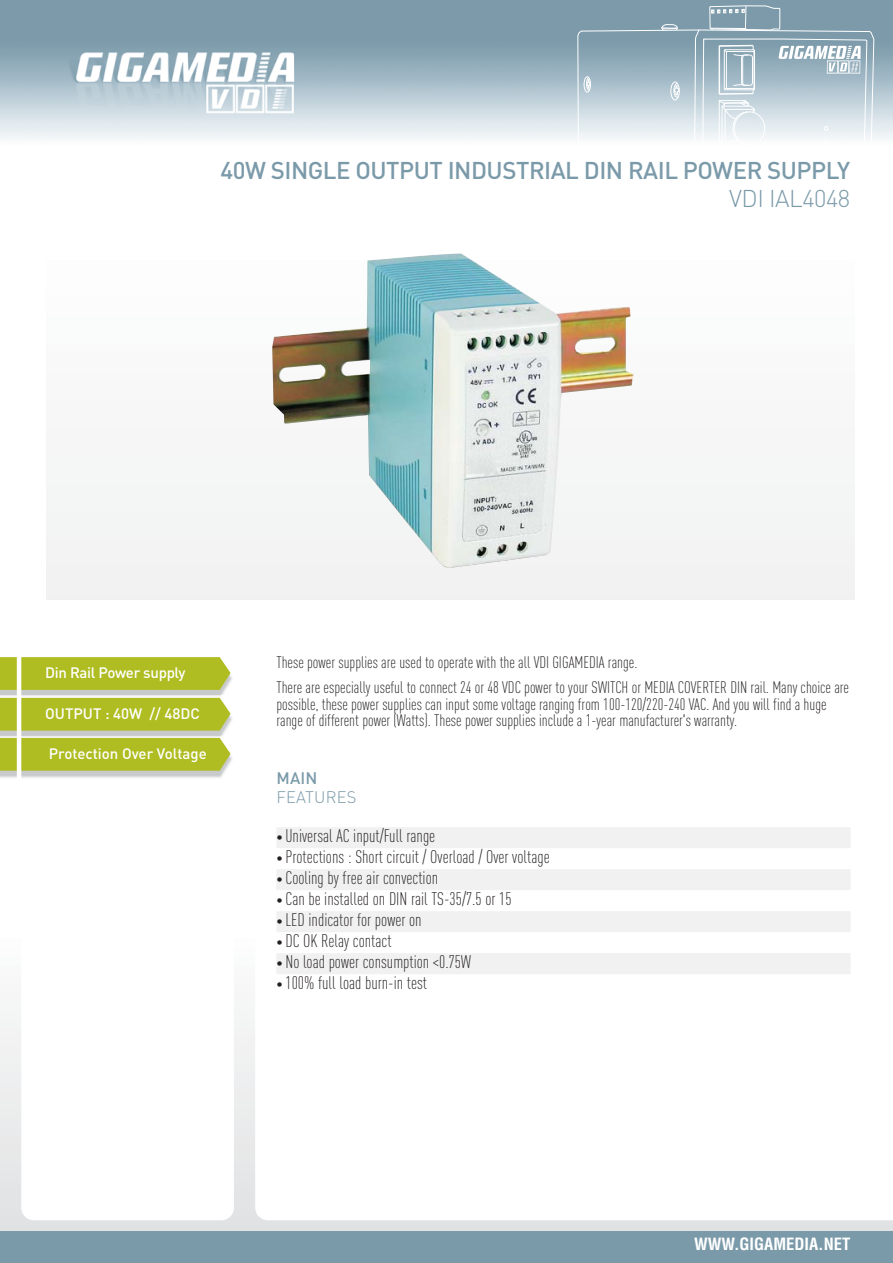
<style>
.page{position:relative;width:893px;height:1263px;background:#fff}
.page>*{position:absolute;margin:0;border:0;box-sizing:border-box;transform-origin:0 0}
.t1{font:500 24px "DIN";letter-spacing:-.02em;color:#7b9aa9}
.t2{font:300 24px "DIN";letter-spacing:-.02em;color:#7b9aa9}
.t3{font:300 condensed 18px "DINOT";color:#231f20}
.t4{font:300 condensed 16.5px/25px "DINOT";color:#231f20}
.t5{font:700 condensed 16.5px "Helvetica";color:#fff}
.t6{font:16.5px "DIN Light Alternate";letter-spacing:.01em;color:#7b9aa9}
.t7{font:500 16.5px "DIN";color:#7b9aa9}
.t8{font:500 15px "DIN";color:#fff}
.t9{font:500 15px "DIN";letter-spacing:-.02em;color:#fff}
.s1{font-size:13.5px}
</style>
<div class="page">
<svg style="left:0;top:1010px;width:892px;height:221px;background:#e5e6e7"></svg>
<div style="left:0;top:1231px;width:892px;height:32px;background:#7b9aa9"></div>
<img style="left:0;top:0;width:892px;height:139px">
<svg style="left:577px;top:5px;width:297px;height:134px;background:#aec2cc"></svg>
<svg style="left:255px;top:1010px;width:637px;height:210px"></svg>
<div style="left:21px;top:267px;width:213px;height:953px;background:#fff;border-radius:13px"></div>
<div style="left:276px;top:827px;width:574px;height:21px;background:#f1f1f2"></div>
<div style="left:276px;top:869px;width:574px;height:21px;background:#f1f1f2"></div>
<div style="left:276px;top:911px;width:574px;height:21px;background:#f1f1f2"></div>
<div style="left:276px;top:953px;width:574px;height:21px;background:#f1f1f2"></div>
<img style="left:0;top:672px;width:232px;height:24px">
<svg style="left:0;top:657px;width:230px;height:33px;background:#b0be28"></svg>
<img style="left:0;top:771px;width:225px;height:7px">
<svg style="left:0;top:697px;width:232px;height:74px;background:#b5c13b"></svg>
<hr style="left:17px;top:646px;width:4px;height:135px;background:#fff">
<div style="left:47px;top:250px;width:808px;height:350px;background:#f6f6f7"></div>
<img style="left:272px;top:253px;width:362px;height:315px">
<h1 class="t1" style="left:220px;top:162px;width:631px">40W SINGLE OUTPUT INDUSTRIAL DIN RAIL POWER SUPPLY</h1>
<h1 class="t2" style="left:729px;top:190px;width:123px">VDI IAL4048</h1>
<p class="t9" style="left:45px;top:667px;width:142px">Din Rail Power supply</p>
<p class="t8" style="left:45px;top:708px;width:156px">OUTPUT : 40W // 48DC</p>
<p class="t8" style="left:49px;top:748px;width:159px">Protection Over Voltage</p>
<p class="t4" style="left:276px;top:652px;width:574px">These power supplies are used to operate with the all VDI GIGAMEDIA range.<br>There are especially useful to connect 24 or 48 VDC power to your SWITCH or MEDIA COVERTER DIN rail. Many choice are</p>
<p class="t4" style="left:276px;top:698px;width:552px;line-height:16.5px">possible, these power supplies can input some voltage ranging from 100-120/220-240 VAC. And you will find a huge range of different power (Watts). These power supplies include a 1-year manufacturer's warranty.</p>
<p class="t7" style="left:276px;top:772px;width:42px">MAIN</p>
<p class="t6" style="left:276px;top:792px;width:82px">FEATURES</p>
<p class="t3" style="left:276px;top:829px;width:160px"><span class="s1">•</span> Universal AC input/Full range</p>
<p class="t3" style="left:276px;top:850px;width:275px"><span class="s1">•</span> Protections : Short circuit / Overload / Over voltage</p>
<p class="t3" style="left:276px;top:871px;width:163px"><span class="s1">•</span> Cooling by free air convection</p>
<p class="t3" style="left:276px;top:892px;width:237px"><span class="s1">•</span> Can be installed on DIN rail TS-35/7.5 or 15</p>
<p class="t3" style="left:276px;top:913px;width:147px"><span class="s1">•</span> LED indicator for power on</p>
<p class="t3" style="left:276px;top:934px;width:117px"><span class="s1">•</span> DC OK Relay contact</p>
<p class="t3" style="left:276px;top:955px;width:196px"><span class="s1">•</span> No load power consumption &lt;0.75W</p>
<p class="t3" style="left:276px;top:976px;width:152px"><span class="s1">•</span> 100% full load burn-in test</p>
<p class="t5" style="left:694px;top:1236px;width:158px">WWW.GIGAMEDIA.NET</p>
</div>
